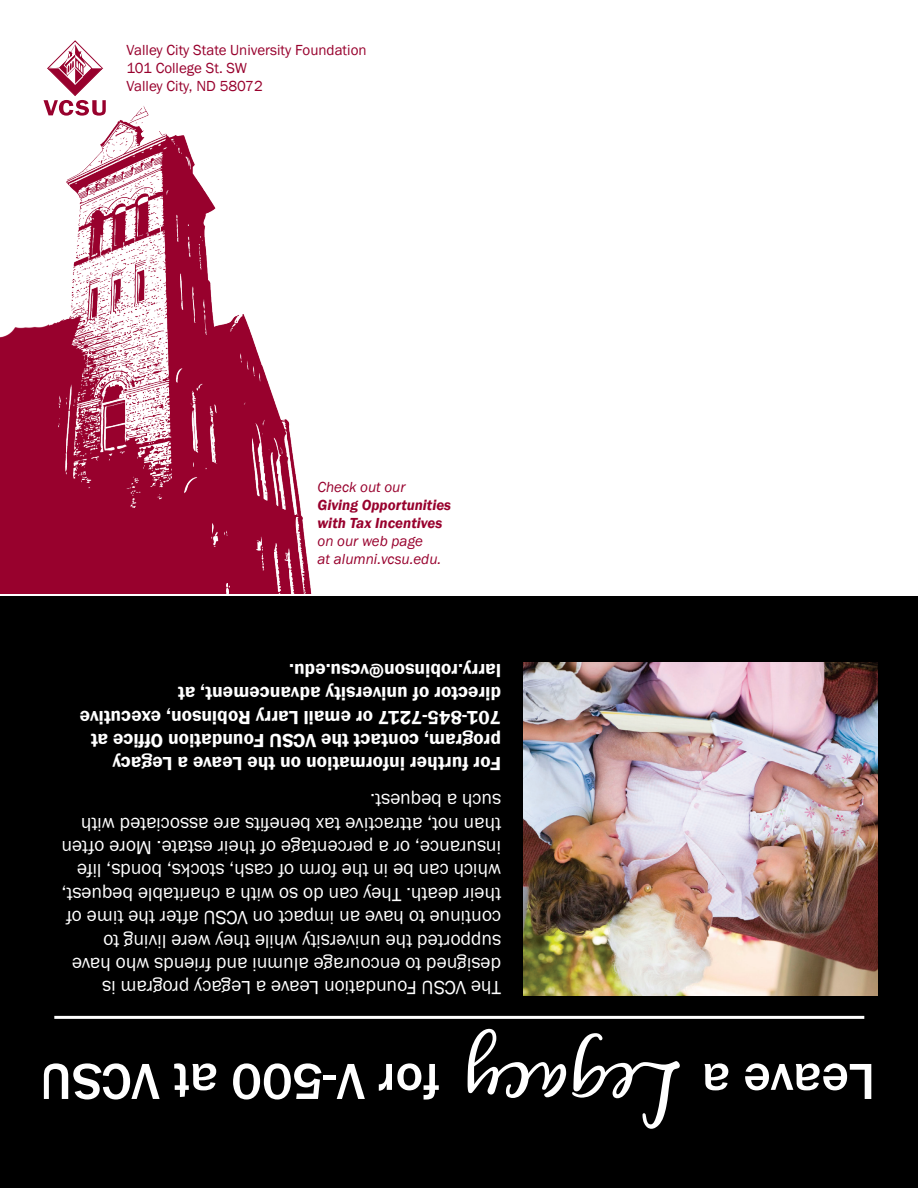
<style>
.page{position:relative;width:918px;height:1188px;background:#fff}
.page>*{position:absolute;margin:0;border:0;box-sizing:border-box;transform-origin:0 0}
.t1{font:84.9px "Black Jack";color:#fff}
.t2{font:500 52.5px "Franklin Gothic";color:#fff}
.t3{font:19.5px/23.4px "Franklin Gothic";color:#fff}
.t4{font:600 19.5px/23.4px "Franklin Gothic";color:#fff}
.list_title{font:italic 15px/18px "Franklin Gothic";color:#98012d}
.t5{font:15px "Franklin Gothic";color:#98012d}
.s1{font-weight:600}
</style>
<div class="page">
<svg style="left:43px;top:40px;width:63px;height:64px"></svg>
<img style="left:0;top:104px;width:312px;height:490px">
<div style="left:0;top:596px;width:918px;height:592px;background:#000"></div>
<img style="left:524px;top:662px;width:354px;height:333px">
<hr style="left:54px;top:1016px;width:810px;height:3px;background:#fff">
<p class="t5" style="left:127px;top:40px;width:241px">Valley City State University Foundation</p>
<p class="t5" style="left:127px;top:58px;width:122px">101 College St. SW</p>
<p class="t5" style="left:127px;top:76px;width:138px">Valley City, ND 58072</p>
<p class="list_title" style="left:318px;top:478px;width:135px">Check out our<br><span class="s1">Giving Opportunities with Tax Incentives </span>on our web page<br>at alumni.vcsu.edu.</p>
<p class="t4" style="left:501px;top:775px;width:423px;rotate:-180deg">For further information on the Leave a Legacy program, contact the VCSU Foundation Office at 701-845-7217 or email Larry Robinson, executive director of university advancement, at larry.robinson@vcsu.edu.</p>
<p class="t3" style="left:501px;top:999px;width:441px;rotate:-180deg">The VCSU Foundation Leave a Legacy program is designed to encourage alumni and friends who have supported the university while they were living to continue to have an impact on VCSU after the time of their death. They can do so with a charitable bequest, which can be in the form of cash, stocks, bonds, life insurance, or a percentage of their estate. More often than not, attractive tax benefits are associated with such a bequest.</p>
<p class="t2" style="left:439px;top:1114px;width:400px;rotate:-180deg">for V-500 at VCSU</p>
<p class="t1" style="left:682px;top:1143px;width:223px;rotate:-180deg">Legacy</p>
<p class="t2" style="left:875px;top:1114px;width:175px;rotate:-180deg">Leave a</p>
</div>
